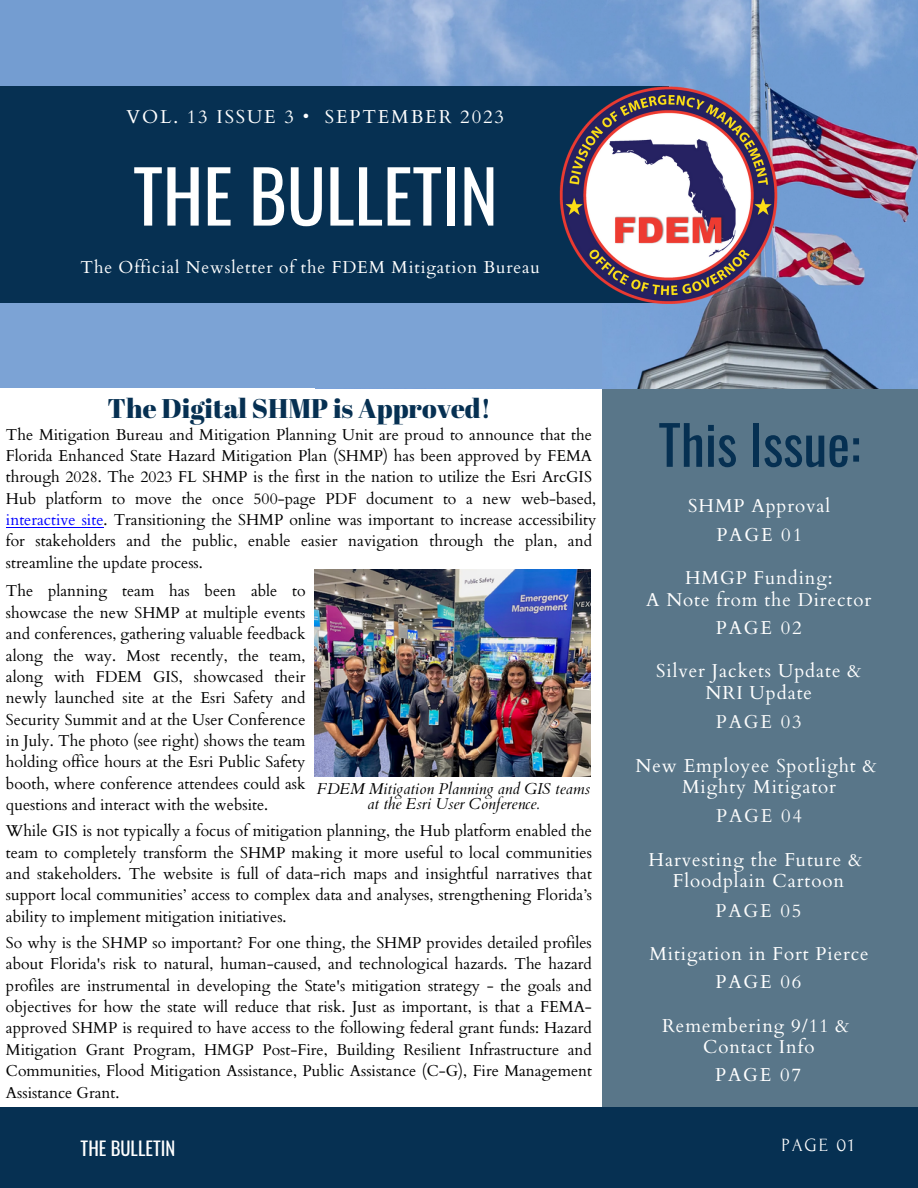
<style>
.page{position:relative;width:918px;height:1188px;background:#fff}
.page>*{position:absolute;margin:0;border:0;box-sizing:border-box;transform-origin:0 0}
.t1{font:72px "Oswald";color:#fff}
.t2{font:54px "Oswald";color:#063052}
.t3{font:27px "Abril Fatface";color:#063052}
.t4{font:18.75px "Cardo";letter-spacing:.05em;color:#fff}
.t5{font:18.75px "Cardo";letter-spacing:.1em;color:#fff}
.t6{font:18.75px "Oswald";color:#fff}
.t7{font:18.75px "Forum";letter-spacing:.1em;color:#fff}
.t8{font:18.6px "Cardo";letter-spacing:.1em;color:#fafafa}
.t9{font:17.25px "Cardo";letter-spacing:.05em;color:#fff}
.t10{font:15.75px/21.3px "Cardo";color:#000;text-align:justify}
.t11{font:italic 15.75px/15.8px "Cardo";color:#000;text-align:center}
.s1{color:#00f}
</style>
<div class="page">
<div style="left:602px;top:380px;width:316px;height:731px;background:#597689"></div>
<img style="left:342px;top:0;width:576px;height:388px">
<div style="left:0;top:260px;width:602px;height:128px;background:#7ca3d5"></div>
<div style="left:0;top:0;width:342px;height:127px;background:#749dd1"></div>
<div style="left:0;top:87px;width:668px;height:216px;background:#063052"></div>
<div style="left:0;top:1107px;width:918px;height:81px;background:#063052"></div>
<img style="left:557px;top:83px;width:222px;height:221px">
<img style="left:314px;top:569px;width:277px;height:207px">
<hr style="left:6px;top:528px;width:98px;height:1px;background:#00f">
<p class="t5" style="left:127px;top:104px;width:379px">VOL. 13 ISSUE 3 • SEPTEMBER 2023</p>
<p class="t1" style="left:133px;top:140px;width:366px">THE BULLETIN</p>
<p class="t9" style="left:81px;top:256px;width:461px">The Official Newsletter of the FDEM Mitigation Bureau</p>
<p class="t3" style="left:108px;top:390px;width:385px">The Digital SHMP is Approved!</p>
<p class="t10" style="left:6px;top:424px;width:592px;text-align:left">The Mitigation Bureau and Mitigation Planning Unit are proud to announce that the Florida Enhanced State Hazard Mitigation Plan (SHMP) has been approved by FEMA through 2028. The 2023 FL SHMP is the first in the nation to utilize the Esri ArcGIS Hub platform to move the once 500-page PDF document to a new web-based, <span class="s1">interactive site</span>. Transitioning the SHMP online was important to increase accessibility for stakeholders and the public, enable easier navigation through the plan, and streamline the update process.</p>
<p class="t10" style="left:6px;top:581px;width:301px">The planning team has been able to showcase the new SHMP at multiple events and conferences, gathering valuable feedback along the way. Most recently, the team, along with FDEM GIS, showcased their newly launched site at the Esri Safety and Security Summit and at the User Conference in July. The photo (see right) shows the team holding office hours at the Esri Public Safety booth, where conference attendees could ask questions and interact with the website.</p>
<p class="t10" style="left:6px;top:821px;width:588px">While GIS is not typically a focus of mitigation planning, the Hub platform enabled the team to completely transform the SHMP making it more useful to local communities and stakeholders. The website is full of data-rich maps and insightful narratives that support local communities’ access to complex data and analyses, strengthening Florida’s ability to implement mitigation initiatives.</p>
<p class="t11" style="left:317px;top:781px;width:275px">FDEM Mitigation Planning and GIS teams at the Esri User Conference.</p>
<p class="t10" style="left:6px;top:932px;width:588px">So why is the SHMP so important? For one thing, the SHMP provides detailed profiles about Florida's risk to natural, human-caused, and technological hazards. The hazard profiles are instrumental in developing the State's mitigation strategy - the goals and objectives for how the state will reduce that risk. Just as important, is that a FEMA&shy;approved SHMP is required to have access to the following federal grant funds: Hazard Mitigation Grant Program, HMGP Post-Fire, Building Resilient Infrastructure and Communities, Flood Mitigation Assistance, Public Assistance (C-G), Fire Management Assistance Grant.</p>
<p class="t2" style="left:658px;top:402px;width:204px">This Issue:</p>
<p class="t4" style="left:688px;top:494px;width:143px">SHMP Approval</p>
<p class="t4" style="left:716px;top:522px;width:87px">PAGE 01</p>
<p class="t4" style="left:685px;top:566px;width:149px">HMGP Funding:</p>
<p class="t4" style="left:646px;top:587px;width:226px">A Note from the Director</p>
<p class="t4" style="left:716px;top:615px;width:87px">PAGE 02</p>
<p class="t4" style="left:656px;top:659px;width:207px">Silver Jackets Update &amp;</p>
<p class="t4" style="left:706px;top:680px;width:108px">NRI Update</p>
<p class="t8" style="left:716px;top:710px;width:87px">PAGE 03</p>
<p class="t4" style="left:635px;top:753px;width:243px">New Employee Spotlight &amp;</p>
<p class="t4" style="left:682px;top:774px;width:156px">Mighty Mitigator</p>
<p class="t8" style="left:716px;top:804px;width:87px">PAGE 04</p>
<p class="t4" style="left:648px;top:847px;width:215px">Harvesting the Future &amp;</p>
<p class="t4" style="left:673px;top:868px;width:173px">Floodplain Cartoon</p>
<p class="t8" style="left:716px;top:898px;width:87px">PAGE 05</p>
<p class="t4" style="left:649px;top:941px;width:221px">Mitigation in Fort Pierce</p>
<p class="t4" style="left:715px;top:970px;width:87px">PAGE 06</p>
<p class="t4" style="left:662px;top:1013px;width:189px">Remembering 9/11 &amp;</p>
<p class="t4" style="left:703px;top:1035px;width:113px">Contact Info</p>
<p class="t4" style="left:715px;top:1063px;width:87px">PAGE 07</p>
<p class="t6" style="left:81px;top:1134px;width:96px">THE BULLETIN</p>
<p class="t7" style="left:781px;top:1135px;width:74px">PAGE 01</p>
</div>
